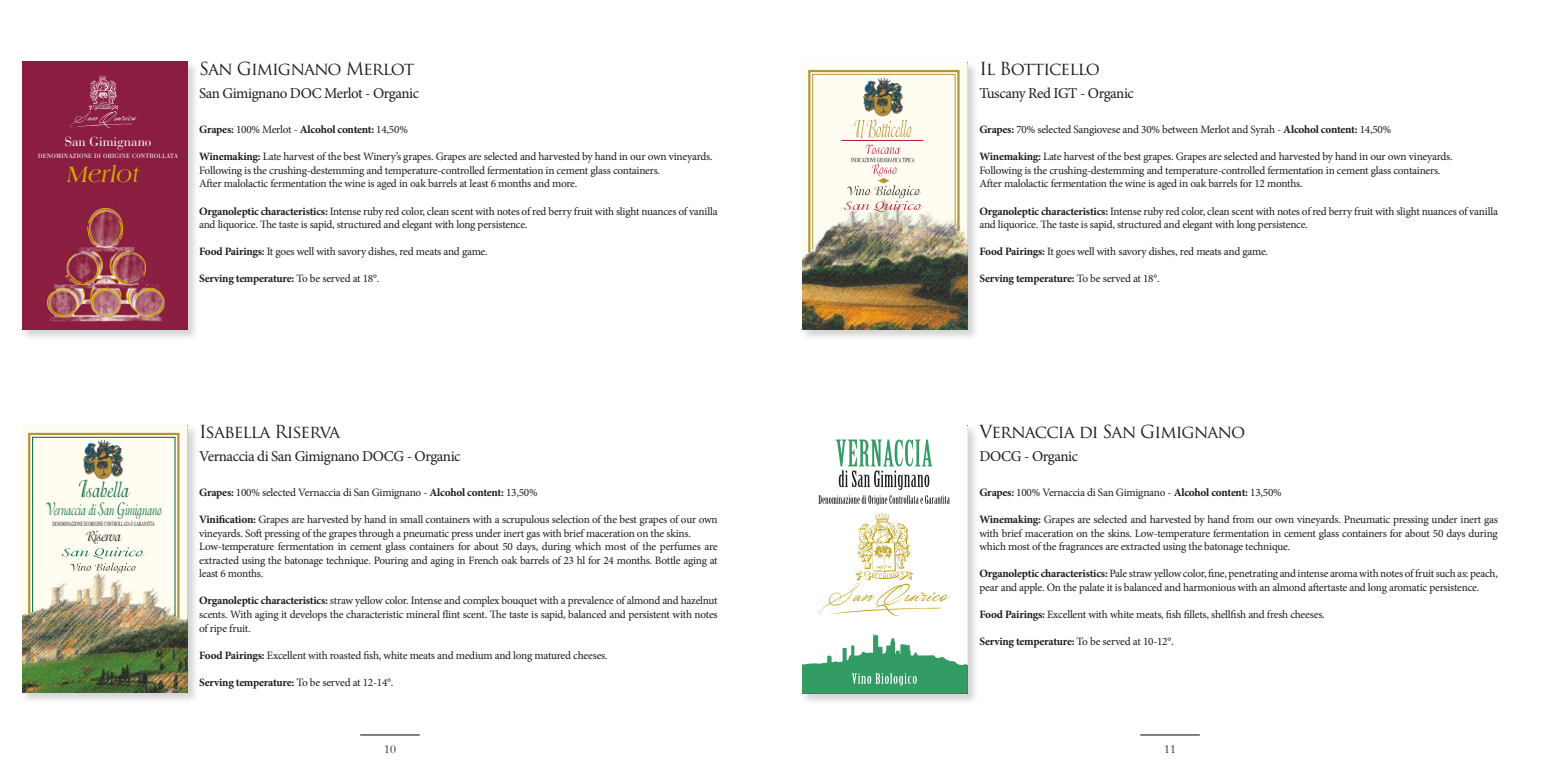
<style>
.page{position:relative;width:1560px;height:780px;background:#fff}
.page>*{position:absolute;margin:0;border:0;box-sizing:border-box;transform-origin:0 0}
.t1{font:italic 23.88px "Americana";color:#d5ad00}
.t2{font:21.25px "Isadora";color:#006838;scale:.7 1}
.t3{font:17.5px "Trajan Pro";letter-spacing:-.05em;color:#1c1c1a}
.t4{font:15.38px "Isadora";color:#006838;scale:.62 1}
.t5{font:15px "Minion Pro";letter-spacing:-.03em;color:#1c1c1a}
.t6{font:14.88px "Isadora";letter-spacing:-.05em;color:#1c1c1a;scale:.83 1}
.t7{font:13.12px "Bauer Bodoni";color:#fff}
.t8{font:12.5px "Garamond";color:#1c1c1a}
.t9{font:11.25px/13.5px "Minion Pro";letter-spacing:-.02em;color:#1c1c1a}
.t10{font:700 11.25px "Minion Pro";letter-spacing:-.025em;color:#1c1c1a}
.t11{font:6.5px "Bodoni";letter-spacing:.03em;color:#fff}
.t12{font:6.25px "Times";color:#1c1c1a;scale:.57 1}
.s1{font-weight:400}
.s2{font-weight:700}
.s3{font-size:27.38px}
.s4{font-size:19.88px}
</style>
<div class="page">
<div style="left:20px;top:60px;width:179px;height:282px;background:#1c1c1a;opacity:.2"></div>
<div style="left:20px;top:423px;width:179px;height:281px;background:#1c1c1a;opacity:.2"></div>
<svg style="left:22px;top:61px;width:166px;height:268px"></svg>
<img style="left:22px;top:425px;width:165px;height:267px">
<div style="left:799px;top:61px;width:180px;height:281px;background:#1c1c1a;opacity:.2"></div>
<div style="left:799px;top:424px;width:180px;height:281px;background:#1c1c1a;opacity:.2"></div>
<img style="left:802px;top:62px;width:165px;height:267px">
<svg style="left:802px;top:425px;width:165px;height:268px"></svg>
<hr style="left:360px;top:734px;width:60px;height:1px;background:#000">
<hr style="left:1140px;top:734px;width:59px;height:1px;background:#000">
<p class="t7" style="left:65px;top:134px;width:88px">San Gimignano</p>
<p class="t1" style="left:68px;top:160px;width:73px">Merlot</p>
<p class="t11" style="left:38px;top:153px;width:141px">DENOMINAZIONE DI ORIGINE CONTROLLATA</p>
<p class="t3" style="left:199px;top:58px;width:217px">San Gimignano Merlot</p>
<p class="t5" style="left:199px;top:83px;width:221px">San Gimignano DOC Merlot - Organic</p>
<p class="t10" style="left:199px;top:122px;width:210px">Grapes: <span class="s1">100% Merlot -</span> Alcohol content: <span class="s1">14,50%</span></p>
<p class="t9" style="left:199px;top:150px;width:515px"><span class="s2">Winemaking:</span> Late harvest of the best Winery’s grapes. Grapes are selected and harvested by hand in our own vineyards.</p>
<p class="t9" style="left:199px;top:164px;width:462px">Following is the crushing-destemming and temperature-controlled fermentation in cement glass containers.</p>
<p class="t9" style="left:199px;top:177px;width:379px">After malolactic fermentation the wine is aged in oak barrels at least 6 months and more.</p>
<p class="t9" style="left:199px;top:204px;width:520px"><span class="s2">Organoleptic characteristics:</span> Intense ruby red color, clean scent with notes of red berry fruit with slight nuances of vanilla and liquorice. The taste is sapid, structured and elegant with long persistence.</p>
<p class="t9" style="left:199px;top:245px;width:290px"><span class="s2">Food Pairings:</span> It goes well with savory dishes, red meats and game.</p>
<p class="t10" style="left:199px;top:270px;width:182px">Serving temperature: <span class="s1">To be served at 18°.</span></p>
<p class="t3" style="left:979px;top:58px;width:122px">Il Botticello</p>
<p class="t5" style="left:979px;top:83px;width:156px">Tuscany Red IGT - Organic</p>
<p class="t9" style="left:979px;top:123px;width:413px"><span class="s2">Grapes:</span> 70% selected Sangiovese and 30% between Merlot and Syrah - <span class="s2">Alcohol content:</span> 14,50%</p>
<p class="t9" style="left:979px;top:150px;width:475px"><span class="s2">Winemaking:</span> Late harvest of the best grapes. Grapes are selected and harvested by hand in our own vineyards.</p>
<p class="t9" style="left:979px;top:164px;width:462px">Following is the crushing-destemming and temperature-controlled fermentation in cement glass containers.</p>
<p class="t9" style="left:979px;top:177px;width:324px">After malolactic fermentation the wine is aged in oak barrels for 12 months.</p>
<p class="t9" style="left:979px;top:204px;width:520px"><span class="s2">Organoleptic characteristics:</span> Intense ruby red color, clean scent with notes of red berry fruit with slight nuances of vanilla and liquorice. The taste is sapid, structured and elegant with long persistence.</p>
<p class="t9" style="left:979px;top:245px;width:290px"><span class="s2">Food Pairings:</span> It goes well with savory dishes, red meats and game.</p>
<p class="t10" style="left:979px;top:270px;width:182px">Serving temperature: <span class="s1">To be served at 18°.</span></p>
<p class="t2" style="left:78px;top:478px;width:74px"><span class="s3">I</span>sabella</p>
<p class="t4" style="left:45px;top:502px;width:190px"><span class="s4">V</span>ernaccia di <span class="s4">S</span>an <span class="s4">G</span>imignano</p>
<p class="t6" style="left:86px;top:528px;width:44px">Riserva</p>
<p class="t12" style="left:53px;top:518px;width:180px">DENOMINAZIONE DI ORIGINE CONTROLLATA E GARANTITA</p>
<p class="t3" style="left:199px;top:421px;width:142px">Isabella Riserva</p>
<p class="t3" style="left:979px;top:421px;width:267px">Vernaccia di San Gimignano</p>
<p class="t5" style="left:199px;top:446px;width:263px">Vernaccia di San Gimignano DOCG - Organic</p>
<p class="t5" style="left:979px;top:446px;width:100px">DOCG - Organic</p>
<p class="t9" style="left:199px;top:486px;width:340px"><span class="s2">Grapes:</span> 100% selected Vernaccia di San Gimignano - <span class="s2">Alcohol content:</span> 13,50%</p>
<p class="t9" style="left:199px;top:513px;width:520px"><span class="s2">Vinification:</span> Grapes are harvested by hand in small containers with a scrupulous selection of the best grapes of our own vineyards. Soft pressing of the grapes through a pneumatic press under inert gas with brief maceration on the skins.</p>
<p class="t9" style="left:199px;top:540px;width:520px;text-align:justify">Low-temperature fermentation in cement glass containers for about 50 days, during which most of the perfumes are extracted using the batonage technique. Pouring and aging in French oak barrels of 23 hl for 24 months. Bottle aging at least 6 months.</p>
<p class="t9" style="left:199px;top:594px;width:520px;text-align:justify"><span class="s2">Organoleptic characteristics:</span> straw yellow color. Intense and complex bouquet with a prevalence of almond and hazelnut scents. With aging it develops the characteristic mineral flint scent. The taste is sapid, balanced and persistent with notes of ripe fruit.</p>
<p class="t9" style="left:199px;top:648px;width:410px"><span class="s2">Food Pairings:</span> Excellent with roasted fish, white meats and medium and long matured cheeses.</p>
<p class="t10" style="left:199px;top:674px;width:196px">Serving temperature: <span class="s1">To be served at 12-14°.</span></p>
<p class="t9" style="left:979px;top:486px;width:304px"><span class="s2">Grapes:</span> 100% Vernaccia di San Gimignano - <span class="s2">Alcohol content:</span> 13,50%</p>
<p class="t9" style="left:979px;top:513px;width:520px;text-align:justify"><span class="s2">Winemaking:</span> Grapes are selected and harvested by hand from our own vineyards. Pneumatic pressing under inert gas with brief maceration on the skins. Low-temperature fermentation in cement glass containers for about 50 days during which most of the fragrances are extracted using the batonage technique.</p>
<p class="t9" style="left:979px;top:567px;width:520px"><span class="s2">Organoleptic characteristics:</span> Pale straw yellow color, fine, penetrating and intense aroma with notes of fruit such as: peach, pear and apple. On the palate it is balanced and harmonious with an almond aftertaste and long aromatic persistence.</p>
<p class="t9" style="left:979px;top:607px;width:347px"><span class="s2">Food Pairings:</span> Excellent with white meats, fish fillets, shellfish and fresh cheeses.</p>
<p class="t10" style="left:979px;top:633px;width:196px">Serving temperature: <span class="s1">To be served at 10-12°.</span></p>
<p class="t8" style="left:384px;top:740px;width:13px">10</p>
<p class="t8" style="left:1163px;top:740px;width:13px">11</p>
</div>
